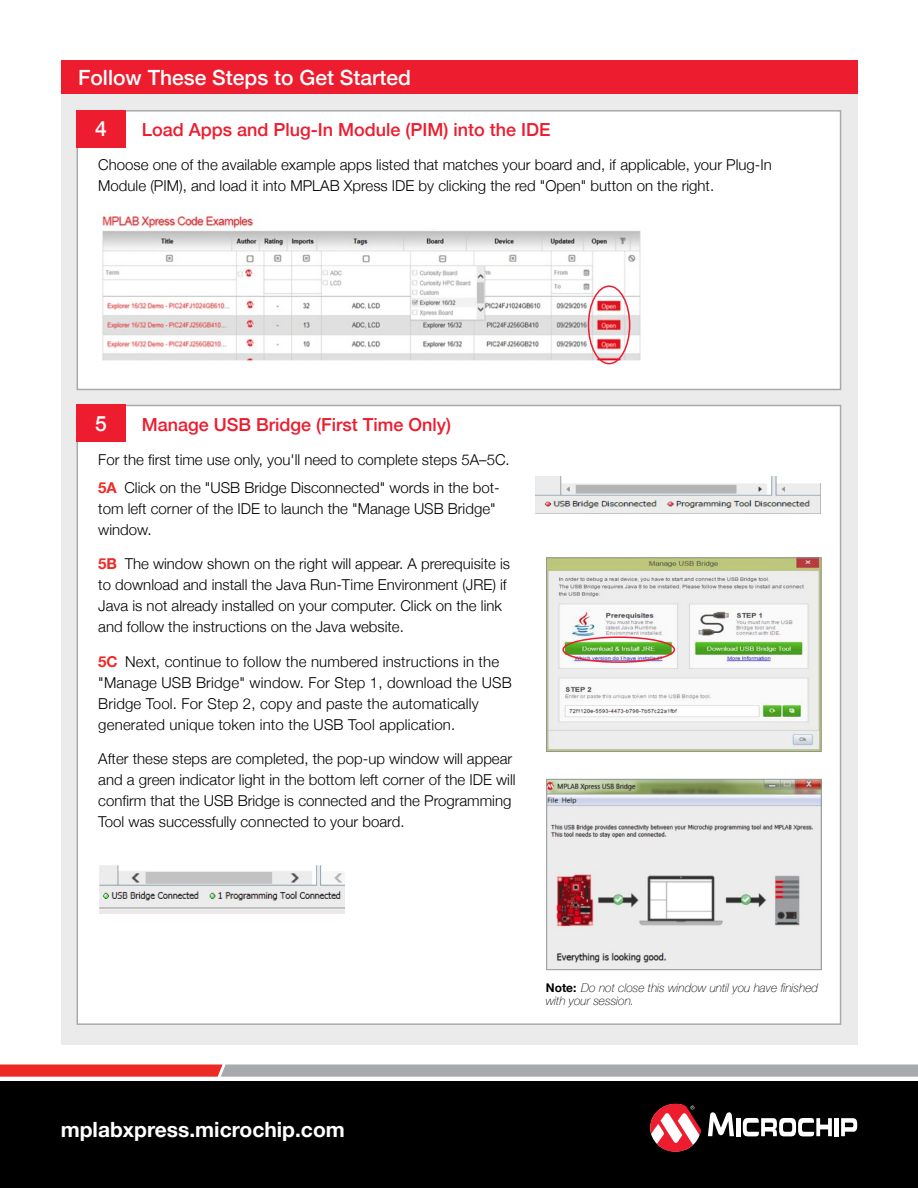
<style>
.page{position:relative;width:918px;height:1188px;background:#fff}
.page>*{position:absolute;margin:0;border:0;box-sizing:border-box;transform-origin:0 0}
.t1{font:500 21px "Helvetica Neue";color:#fff}
.t2{font:700 21px "Helvetica Neue";color:#fff}
.t3{font:500 18px "Helvetica Neue";color:#ed1c2e}
.t4{font:300 15px/21px "Helvetica Neue";color:#000}
.t5{font:italic 100 12px/13.5px "Helvetica Neue";color:#000}
.s1{font-weight:700;color:#ee2a24}
.s2{font-weight:700;font-style:normal}
</style>
<div class="page">
<div style="left:61px;top:94px;width:797px;height:950px;background:#ebebec"></div>
<div style="left:61px;top:61px;width:797px;height:33px;background:#ed1c2e"></div>
<div style="left:77px;top:111px;width:764px;height:278px;background:#fff"></div>
<div style="left:77px;top:110px;width:764px;height:280px;border:2px solid #a7a9ac"></div>
<img style="left:102px;top:213px;width:539px;height:148px">
<div style="left:588px;top:285px;width:42px;height:79px;border:2px solid #ed1c2e;border-radius:50%"></div>
<div style="left:77px;top:405px;width:764px;height:619px;background:#fff"></div>
<div style="left:0;top:1081px;width:918px;height:107px;background:#000"></div>
<svg style="left:708px;top:1112px;width:26px;height:24px"></svg>
<div style="left:736px;top:1118px;width:5px;height:18px;background:#fff"></div>
<hr style="left:835px;top:1118px;width:4px;height:18px;background:#fff">
<svg style="left:841px;top:1118px;width:16px;height:18px"></svg>
<svg style="left:743px;top:1118px;width:89px;height:18px"></svg>
<svg style="left:650px;top:1104px;width:51px;height:48px"></svg>
<div style="left:77px;top:110px;width:49px;height:37px;background:#ed1c2e"></div>
<div style="left:77px;top:405px;width:49px;height:37px;background:#ed1c2e"></div>
<svg style="left:0;top:1065px;width:918px;height:12px"></svg>
<img style="left:536px;top:477px;width:284px;height:37px">
<img style="left:548px;top:560px;width:271px;height:190px">
<div style="left:546px;top:558px;width:275px;height:194px;border:1px solid #939598"></div>
<div style="left:562px;top:636px;width:113px;height:27px;border:2px solid #ed1c2e;border-radius:50%"></div>
<img style="left:549px;top:781px;width:270px;height:187px">
<div style="left:547px;top:779px;width:274px;height:191px;border:1px solid #939598"></div>
<img style="left:99px;top:865px;width:245px;height:48px">
<h1 class="t1" style="left:78px;top:60px;width:334px">Follow These Steps to Get Started</h1>
<p class="t3" style="left:142px;top:115px;width:410px">Load Apps and Plug-In Module (PIM) into the IDE</p>
<p class="t4" style="left:98px;top:153px;width:675px">Choose one of the available example apps listed that matches your board and, if applicable, your Plug-In<br>Module (PIM), and load it into MPLAB Xpress IDE by clicking the red "Open" button on the right.</p>
<h1 class="t1" style="left:95px;top:111px;width:13px">4</h1>
<h1 class="t1" style="left:95px;top:406px;width:13px">5</h1>
<p class="t3" style="left:142px;top:410px;width:311px">Manage USB Bridge (First Time Only)</p>
<p class="t4" style="left:98px;top:445px;width:413px;line-height:27.8px">For the first time use only, you'll need to complete steps 5A–5C.<br><span class="s1">5A</span> Click on the "USB Bridge Disconnected" words in the bot-</p>
<p class="t4" style="left:98px;top:497px;width:399px">tom left corner of the IDE to launch the "Manage USB Bridge" window.</p>
<p class="t4" style="left:98px;top:552px;width:413px"><span class="s1">5B</span> The window shown on the right will appear. A prerequisite is to download and install the Java Run-Time Environment (JRE) if Java is not already installed on your computer. Click on the link and follow the instructions on the Java website.</p>
<p class="t4" style="left:98px;top:650px;width:415px"><span class="s1">5C</span> Next, continue to follow the numbered instructions in the "Manage USB Bridge" window. For Step 1, download the USB Bridge Tool. For Step 2, copy and paste the automatically generated unique token into the USB Tool application.</p>
<p class="t4" style="left:98px;top:747px;width:419px">After these steps are completed, the pop-up window will appear and a green indicator light in the bottom left corner of the IDE will confirm that the USB Bridge is connected and the Programming Tool was successfully connected to your board.</p>
<h1 class="t2" style="left:61px;top:1113px;width:286px">mplabxpress.microchip.com</h1>
<p class="t5" style="left:546px;top:980px;width:274px"><span class="s2">Note:</span> Do not close this window until you have finished with your session.</p>
</div>
